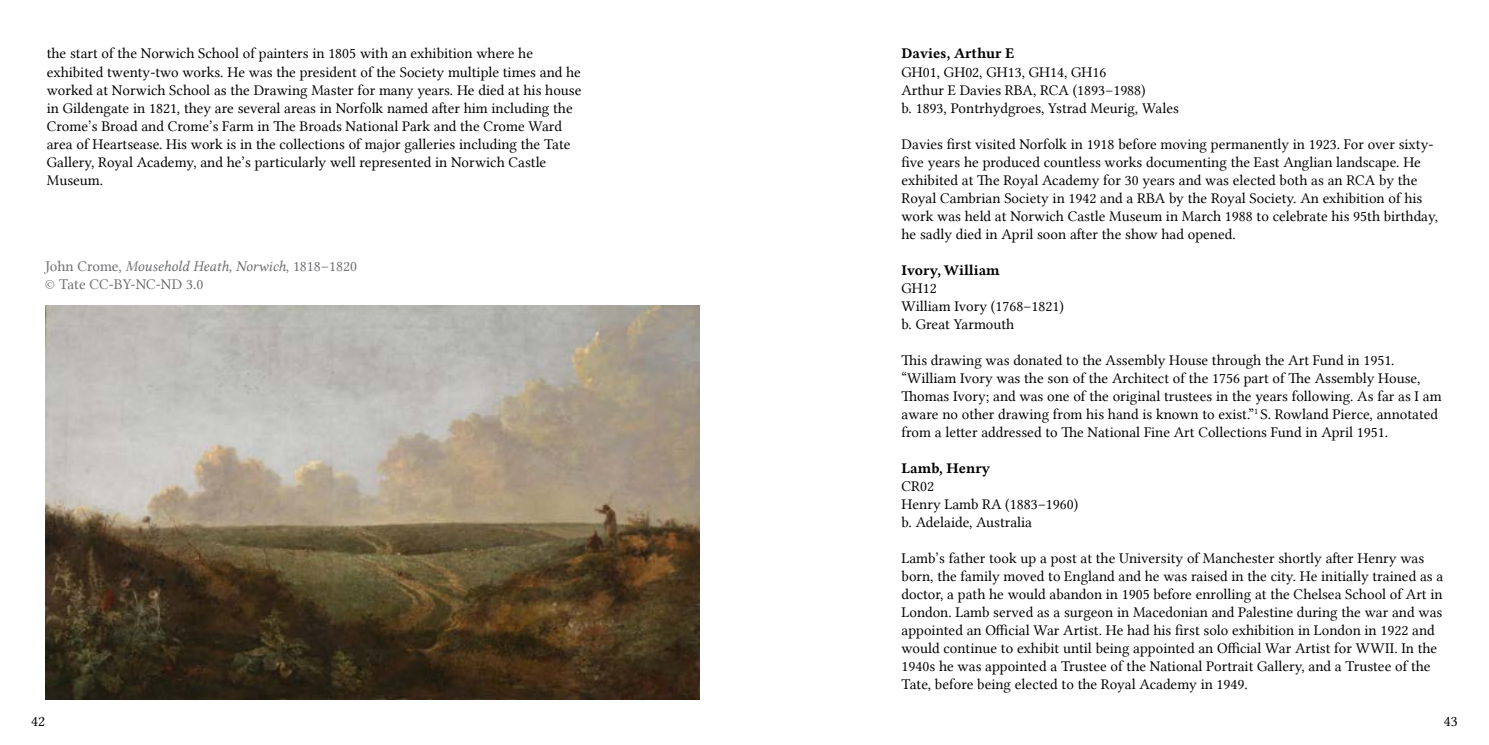
<style>
.page{position:relative;width:1489px;height:745px;background:#fff}
.page>*{position:absolute;margin:0;border:0;box-sizing:border-box;transform-origin:0 0}
.t1{font:15px/18px "Lin Libertine";color:#000}
.t2{font:15px "Lin Libertine I";color:#6d6e71}
.t3{font:15px "Lin Libertine B";color:#000}
.t4{font:15px "Lin Libertine";color:#6d6e71}
.s1{font-family:"Lin Libertine"}
</style>
<div class="page">
<img style="left:45px;top:305px;width:654px;height:394px">
<p class="t1" style="left:47px;top:45px;width:536px">the start of the Norwich School of painters in 1805 with an exhibition where he exhibited twenty-two works. He was the president of the Society multiple times and he worked at Norwich School as the Drawing Master for many years. He died at his house in Gildengate in 1821, they are several areas in Norfolk named after him including the Crome’s Broad and Crome’s Farm in The Broads National Park and the Crome Ward area of Heartsease. His work is in the collections of major galleries including the Tate Gallery, Royal Academy, and he’s particularly well represented in Norwich Castle Museum.</p>
<p class="t3" style="left:901px;top:43px;width:114px">Davies, Arthur E</p>
<p class="t1" style="left:901px;top:63px;width:279px">GH01, GH02, GH13, GH14, GH16<br>Arthur E Davies RBA, RCA (1893–1988)<br>b. 1893, Pontrhydgroes, Ystrad Meurig, Wales</p>
<p class="t1" style="left:901px;top:135px;width:538px">Davies first visited Norfolk in 1918 before moving permanently in 1923. For over sixty&shy;five years he produced countless works documenting the East Anglian landscape. He exhibited at The Royal Academy for 30 years and was elected both as an RCA by the Royal Cambrian Society in 1942 and a RBA by the Royal Society. An exhibition of his work was held at Norwich Castle Museum in March 1988 to celebrate his 95th birthday, he sadly died in April soon after the show had opened.</p>
<p class="t3" style="left:901px;top:259px;width:100px">Ivory, William</p>
<p class="t1" style="left:901px;top:279px;width:164px">GH12<br>William Ivory (1768–1821) b. Great Yarmouth</p>
<p class="t1" style="left:901px;top:351px;width:541px">This drawing was donated to the Assembly House through the Art Fund in 1951. “William Ivory was the son of the Architect of the 1756 part of The Assembly House, Thomas Ivory; and was one of the original trustees in the years following. As far as I am aware no other drawing from his hand is known to exist.”<sup>1</sup> S. Rowland Pierce, annotated from a letter addressed to The National Fine Art Collections Fund in April 1951.</p>
<p class="t3" style="left:901px;top:457px;width:90px">Lamb, Henry</p>
<p class="t1" style="left:901px;top:477px;width:178px">CR02<br>Henry Lamb RA (1883–1960) b. Adelaide, Australia</p>
<p class="t1" style="left:901px;top:549px;width:543px">Lamb’s father took up a post at the University of Manchester shortly after Henry was born, the family moved to England and he was raised in the city. He initially trained as a doctor, a path he would abandon in 1905 before enrolling at the Chelsea School of Art in London. Lamb served as a surgeon in Macedonian and Palestine during the war and was appointed an Official War Artist. He had his first solo exhibition in London in 1922 and would continue to exhibit until being appointed an Official War Artist for WWII. In the 1940s he was appointed a Trustee of the National Portrait Gallery, and a Trustee of the Tate, before being elected to the Royal Academy in 1949.</p>
<p class="t2" style="left:45px;top:257px;width:313px"><span class="s1">John Crome,</span> Mousehold Heath, Norwich<span class="s1">, 1818–1820</span></p>
<p class="t4" style="left:45px;top:275px;width:160px">© Tate CC-BY-NC-ND 3.0</p>
<p class="t1" style="left:31px;top:711px;width:15px">42</p>
<p class="t1" style="left:1443px;top:711px;width:15px">43</p>
</div>
